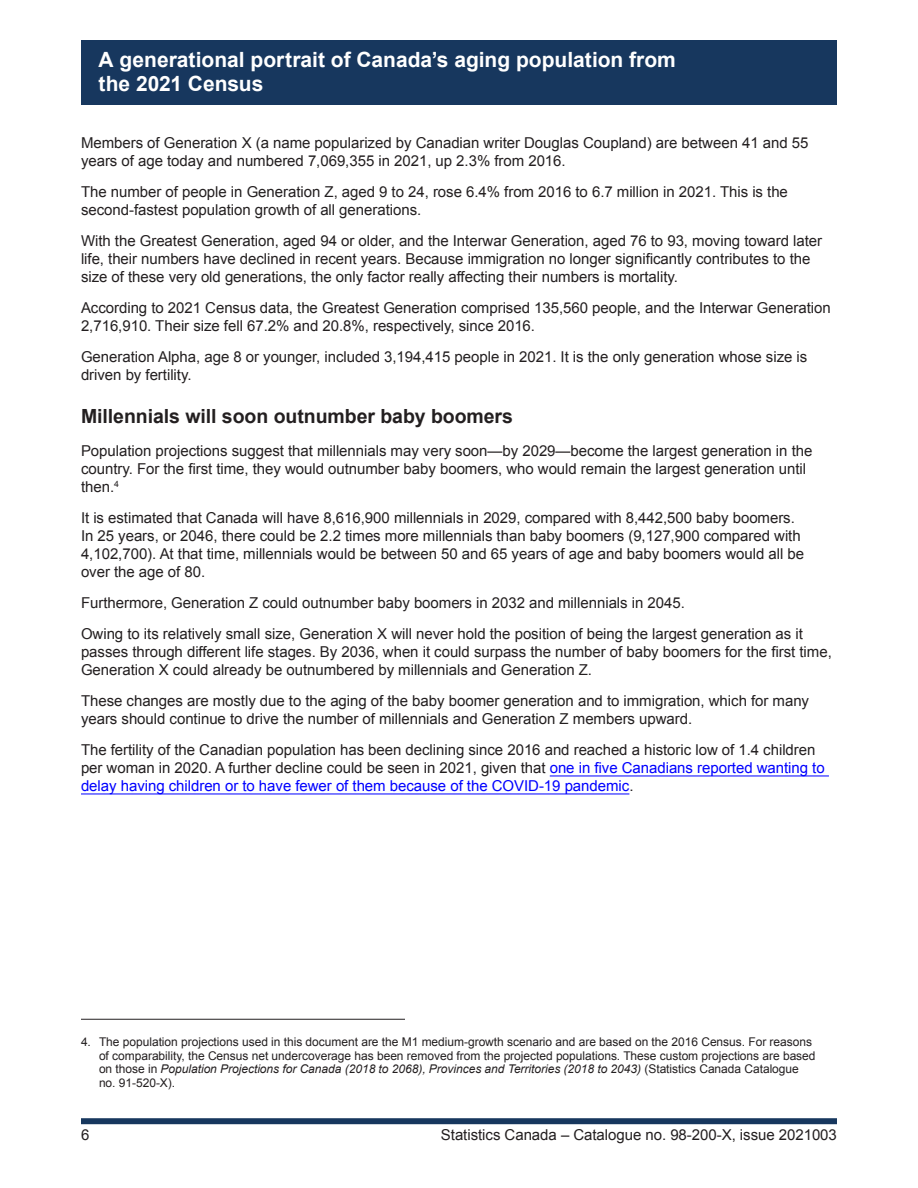
<style>
.page{position:relative;width:918px;height:1188px;background:#fff}
.page>*{position:absolute;margin:0;border:0;box-sizing:border-box;transform-origin:0 0}
.t1{font:700 21px/24px "Arial";color:#fff}
.t2{font:700 19.5px "Arial";letter-spacing:-.005em;color:#231f20}
.t3{font:15px/18px "Arial";letter-spacing:-.005em;color:#231f20}
.t4{font:12px/13.5px "Arial";letter-spacing:-.005em;color:#231f20}
.s1{color:#00f}
.s2{font-style:italic}
</style>
<div class="page">
<div style="left:81px;top:40px;width:756px;height:65px;background:#17375e"></div>
<div style="left:81px;top:1118px;width:756px;height:6px;background:#17375e"></div>
<hr style="left:550px;top:776px;width:279px;height:1px;background:#00f">
<hr style="left:81px;top:794px;width:548px;height:1px;background:#00f">
<hr style="left:81px;top:1019px;width:324px;height:1px;background:#231f20">
<h1 class="t1" style="left:99px;top:48px;width:579px">A generational portrait of Canada’s aging population from the 2021 Census</h1>
<p class="t3" style="left:81px;top:133px;width:729px">Members of Generation X (a name popularized by Canadian writer Douglas Coupland) are between 41 and 55 years of age today and numbered 7,069,355 in 2021, up 2.3% from 2016.</p>
<p class="t3" style="left:81px;top:182px;width:708px">The number of people in Generation Z, aged 9 to 24, rose 6.4% from 2016 to 6.7 million in 2021. This is the second-fastest population growth of all generations.</p>
<p class="t3" style="left:81px;top:232px;width:743px">With the Greatest Generation, aged 94 or older, and the Interwar Generation, aged 76 to 93, moving toward later life, their numbers have declined in recent years. Because immigration no longer significantly contributes to the size of these very old generations, the only factor really affecting their numbers is mortality.</p>
<p class="t3" style="left:81px;top:299px;width:751px">According to 2021 Census data, the Greatest Generation comprised 135,560 people, and the Interwar Generation<br>2,716,910. Their size fell 67.2% and 20.8%, respectively, since 2016.</p>
<p class="t3" style="left:81px;top:348px;width:728px">Generation Alpha, age 8 or younger, included 3,194,415 people in 2021. It is the only generation whose size is driven by fertility.</p>
<h2 class="t2" style="left:81px;top:403px;width:434px">Millennials will soon outnumber baby boomers</h2>
<p class="t3" style="left:81px;top:442px;width:733px">Population projections suggest that millennials may very soon—by 2029—become the largest generation in the country. For the first time, they would outnumber baby boomers, who would remain the largest generation until then.<sup>4</sup></p>
<p class="t3" style="left:81px;top:509px;width:725px">It is estimated that Canada will have 8,616,900 millennials in 2029, compared with 8,442,500 baby boomers.<br>In 25 years, or 2046, there could be 2.2 times more millennials than baby boomers (9,127,900 compared with 4,102,700). At that time, millennials would be between 50 and 65 years of age and baby boomers would all be over the age of 80.</p>
<p class="t3" style="left:81px;top:587px;width:723px;line-height:31px">Furthermore, Generation Z could outnumber baby boomers in 2032 and millennials in 2045.<br>Owing to its relatively small size, Generation X will never hold the position of being the largest generation as it</p>
<p class="t3" style="left:81px;top:643px;width:752px">passes through different life stages. By 2036, when it could surpass the number of baby boomers for the first time,<br>Generation X could already be outnumbered by millennials and Generation Z.</p>
<p class="t3" style="left:81px;top:692px;width:730px">These changes are mostly due to the aging of the baby boomer generation and to immigration, which for many years should continue to drive the number of millennials and Generation Z members upward.</p>
<p class="t3" style="left:81px;top:741px;width:745px">The fertility of the Canadian population has been declining since 2016 and reached a historic low of 1.4 children per woman in 2020. A further decline could be seen in 2021, given that <span class="s1">one in five Canadians reported wanting to delay having children or to have fewer of them because of the COVID-19 pandemic</span>.</p>
<p class="t4" style="left:99px;top:1035px;width:718px;text-indent:-18px">4. The population projections used in this document are the M1 medium-growth scenario and are based on the 2016 Census. For reasons of comparability, the Census net undercoverage has been removed from the projected populations. These custom projections are based on those in <span class="s2">Population Projections for Canada (2018 to 2068), Provinces and Territories (2018 to 2043)</span> (Statistics Canada Catalogue no. 91-520-X).</p>
<p class="t3" style="left:81px;top:1126px;width:10px">6</p>
<p class="t3" style="left:441px;top:1126px;width:398px">Statistics Canada – Catalogue no. 98-200-X, issue 2021003</p>
</div>
